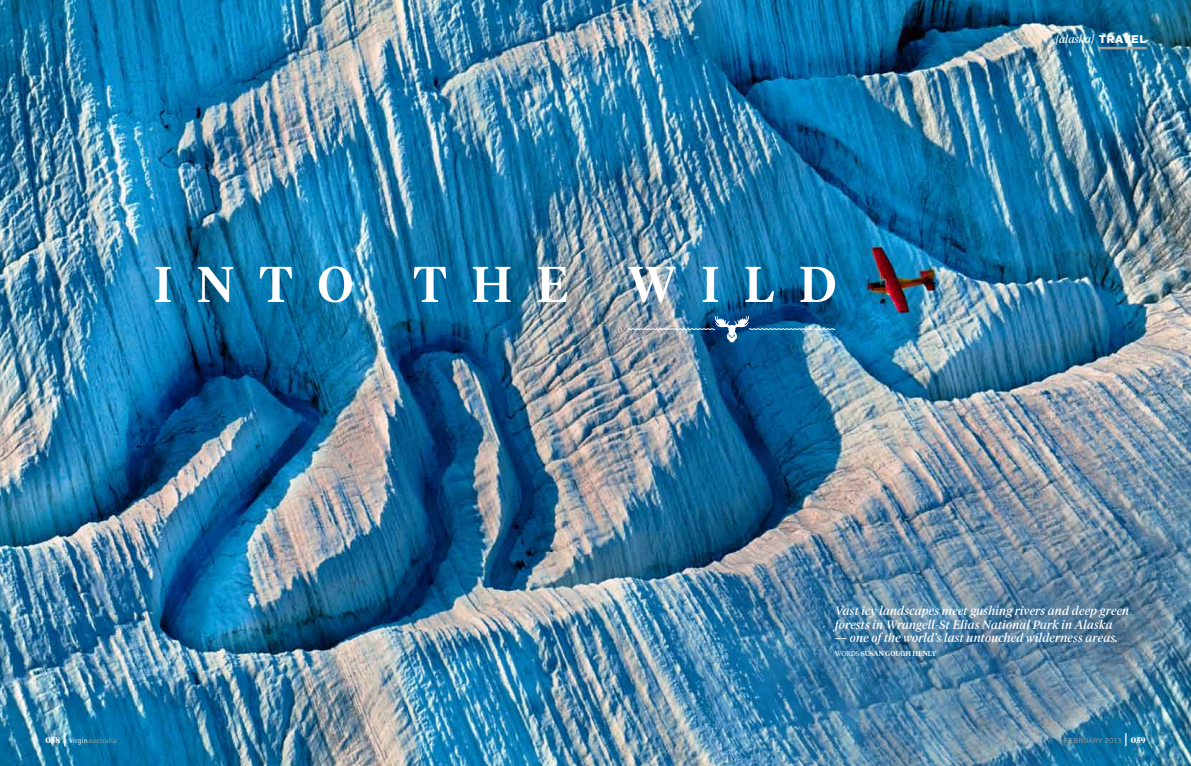
<style>
.page{position:relative;width:1191px;height:766px;background:#fff}
.page>*{position:absolute;margin:0;border:0;box-sizing:border-box;transform-origin:0 0}
.t1{font:500 50px "Tiempos Headline";letter-spacing:.495em;color:#fff}
.t2{font:italic 12px/13.5px "Tiempos Headline";letter-spacing:.02em;color:#fff}
.t3{font:italic 11px "Tiempos Headline";color:#fff}
.t4{font:500 7px "Tiempos Headline";color:#fff}
.t5{font:7px "Embarcadero MVB Pro";letter-spacing:.03em;color:#9e9e9d}
.t6{font:7px "Embarcadero MVB Pro";letter-spacing:.05em;color:#9e9e9d}
.s1{font-family:"Embarcadero MVB Pro";font-weight:900;font-style:normal}
.s2{font-family:"Embarcadero MVB Pro";font-style:normal}
.s3{font-weight:300}
.s4{font-family:"Tiempos Headline";font-weight:700;font-size:8px;color:#fff}
.s5{font-size:13px;color:#fff}
.s6{color:#fff}
</style>
<div class="page">
<img style="left:0;top:0;width:1191px;height:765px">
<img style="left:627px;top:315px;width:208px;height:27px">
<hr style="left:1099px;top:47px;width:46px;height:2px;background:#9e9e9d">
<h1 class="t1" style="left:154px;top:250px;width:684px">INTO THE WILD</h1>
<p class="t3" style="left:1055px;top:32px;width:92px">{alaska} <span class="s1">TRAVEL</span></p>
<p class="t2" style="left:835px;top:603px;width:295px">Vast icy landscapes meet gushing rivers and deep green forests in Wrangell-St Elias National Park in Alaska</p>
<p class="t2" style="left:835px;top:630px;width:284px"><span class="s2">—</span> one of the world’s last untouched wilderness areas.</p>
<p class="t4" style="left:835px;top:648px;width:84px"><span class="s3">WORDS</span> SUSAN GOUGH HENL</p>
<p class="t4" style="left:931px;top:648px;width:6px">Y</p>
<p class="t5" style="left:45px;top:735px;width:73px"><span class="s4">058</span> <span class="s5">|</span> <span class="s6">virgin</span>australia</p>
<p class="t6" style="left:1064px;top:735px;width:83px">february 2013 <span class="s5">|</span> <span class="s4">059</span></p>
</div>
